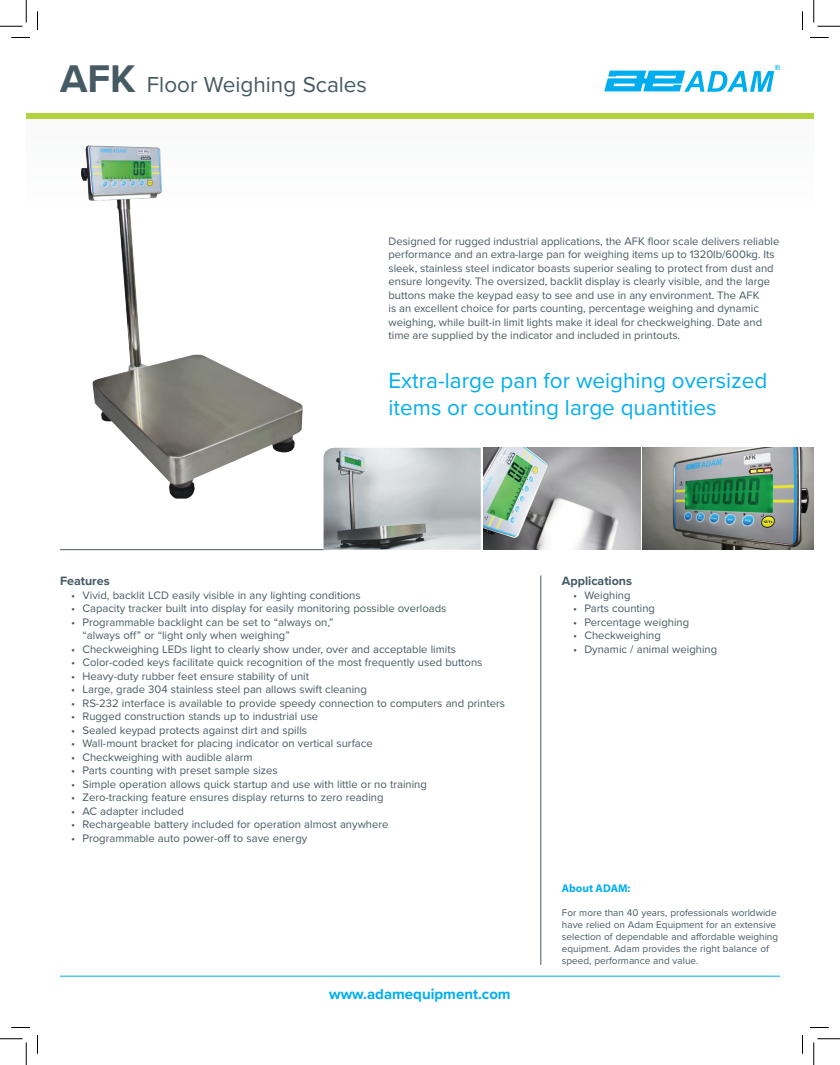
<style>
.page{position:relative;width:840px;height:1065px;background:#fff}
.page>*{position:absolute;margin:0;border:0;box-sizing:border-box;transform-origin:0 0}
.Sub_Head{font:22.5px/27px "Proxima Nova";color:#00aeef}
.Name_Range{font:22.5px "Proxima Nova";color:#465a64}
.t1{font:700 15px "Proxima Nova";color:#00aeef}
.Applications_Header{font:700 12.5px "Proxima Nova";color:#465a64}
.Features_Header{font:700 12.5px "Proxima Nova";color:#465a64}
.AE_Copy{font:11.25px/13.5px "Proxima Nova";color:#465a64}
.About_Us_Header{font:700 11.25px "Myriad Pro";color:#00aeef}
.About_US_text{font:10px/12px "Proxima Nova";color:#465a64}
.s1{font-weight:700;font-size:40px}
</style>
<div class="page">
<div style="left:26px;top:118px;width:788px;height:95px;background:#fbfbfb"></div>
<img style="left:81px;top:145px;width:222px;height:354px">
<div style="left:26px;top:113px;width:788px;height:5px;background:#b2d23f"></div>
<hr style="left:60px;top:976px;width:720px;height:1px;background:#00aeef">
<hr style="left:60px;top:549px;width:264px;height:1px;background:#465a64">
<hr style="left:541px;top:575px;width:1px;height:390px;background:#465a64">
<svg style="left:604px;top:65px;width:176px;height:27px"></svg>
<img style="left:324px;top:448px;width:157px;height:102px">
<img style="left:483px;top:448px;width:158px;height:102px">
<img style="left:643px;top:448px;width:171px;height:102px">
<svg style="left:11px;top:37px;width:19px;height:1px"></svg>
<svg style="left:810px;top:37px;width:19px;height:1px"></svg>
<svg style="left:11px;top:1027px;width:19px;height:1px"></svg>
<svg style="left:810px;top:1027px;width:19px;height:1px"></svg>
<svg style="left:37px;top:11px;width:1px;height:19px"></svg>
<svg style="left:37px;top:1035px;width:1px;height:19px"></svg>
<svg style="left:802px;top:11px;width:1px;height:19px"></svg>
<svg style="left:802px;top:1035px;width:1px;height:19px"></svg>
<svg style="left:0;top:0;width:27px;height:27px"></svg>
<svg style="left:0;top:1039px;width:27px;height:26px"></svg>
<svg style="left:814px;top:0;width:26px;height:27px"></svg>
<svg style="left:814px;top:1039px;width:26px;height:26px"></svg>
<p class="Name_Range" style="left:60px;top:67px;width:309px"><span class="s1">AFK</span> Floor Weighing Scales</p>
<p class="AE_Copy" style="left:388px;top:234px;width:392px">Designed for rugged industrial applications, the AFK floor scale delivers reliable performance and an extra-large pan for weighing items up to 1320lb/600kg. Its sleek, stainless steel indicator boasts superior sealing to protect from dust and ensure longevity. The oversized, backlit display is clearly visible, and the large buttons make the keypad easy to see and use in any environment. The AFK<br>is an excellent choice for parts counting, percentage weighing and dynamic weighing, while built-in limit lights make it ideal for checkweighing. Date and time are supplied by the indicator and included in printouts.</p>
<p class="Sub_Head" style="left:388px;top:366px;width:381px">Extra-large pan for weighing oversized items or counting large quantities</p>
<p class="Features_Header" style="left:60px;top:572px;width:51px">Features</p>
<p class="AE_Copy" style="left:71px;top:588px;width:291px">• Vivid, backlit LCD easily visible in any lighting conditions</p>
<p class="AE_Copy" style="left:71px;top:601px;width:377px">• Capacity tracker built into display for easily monitoring possible overloads</p>
<p class="AE_Copy" style="left:82px;top:615px;width:253px;text-indent:-11px">• Programmable backlight can be set to “always on,” “always off” or “light only when weighing”</p>
<p class="AE_Copy" style="left:71px;top:642px;width:386px">• Checkweighing LEDs light to clearly show under, over and acceptable limits</p>
<p class="AE_Copy" style="left:71px;top:655px;width:413px">• Color-coded keys facilitate quick recognition of the most frequently used buttons</p>
<p class="AE_Copy" style="left:71px;top:669px;width:239px">• Heavy-duty rubber feet ensure stability of unit</p>
<p class="AE_Copy" style="left:71px;top:682px;width:297px">• Large, grade 304 stainless steel pan allows swift cleaning</p>
<p class="AE_Copy" style="left:71px;top:696px;width:435px">• RS-232 interface is available to provide speedy connection to computers and printers</p>
<p class="AE_Copy" style="left:71px;top:709px;width:249px">• Rugged construction stands up to industrial use</p>
<p class="AE_Copy" style="left:71px;top:723px;width:237px">• Sealed keypad protects against dirt and spills</p>
<p class="AE_Copy" style="left:71px;top:736px;width:303px">• Wall-mount bracket for placing indicator on vertical surface</p>
<p class="AE_Copy" style="left:71px;top:750px;width:183px">• Checkweighing with audible alarm</p>
<p class="AE_Copy" style="left:71px;top:763px;width:208px">• Parts counting with preset sample sizes</p>
<p class="AE_Copy" style="left:71px;top:777px;width:357px">• Simple operation allows quick startup and use with little or no training</p>
<p class="AE_Copy" style="left:71px;top:790px;width:314px">• Zero-tracking feature ensures display returns to zero reading</p>
<p class="AE_Copy" style="left:71px;top:804px;width:114px">• AC adapter included</p>
<p class="AE_Copy" style="left:71px;top:817px;width:319px">• Rechargeable battery included for operation almost anywhere</p>
<p class="AE_Copy" style="left:71px;top:831px;width:238px">• Programmable auto power-off to save energy</p>
<p class="t1" style="left:329px;top:983px;width:183px">www.adamequipment.com</p>
<p class="Applications_Header" style="left:562px;top:572px;width:72px">Applications</p>
<p class="AE_Copy" style="left:573px;top:588px;width:59px">• Weighing</p>
<p class="AE_Copy" style="left:573px;top:601px;width:83px">• Parts counting</p>
<p class="AE_Copy" style="left:573px;top:615px;width:118px">• Percentage weighing</p>
<p class="AE_Copy" style="left:573px;top:628px;width:89px">• Checkweighing</p>
<p class="AE_Copy" style="left:573px;top:642px;width:146px">• Dynamic / animal weighing</p>
<p class="About_Us_Header" style="left:562px;top:880px;width:70px">About ADAM:</p>
<p class="About_US_text" style="left:562px;top:906px;width:218px">For more than 40 years, professionals worldwide have relied on Adam Equipment for an extensive selection of dependable and affordable weighing equipment. Adam provides the right balance of speed, performance and value.</p>
</div>
